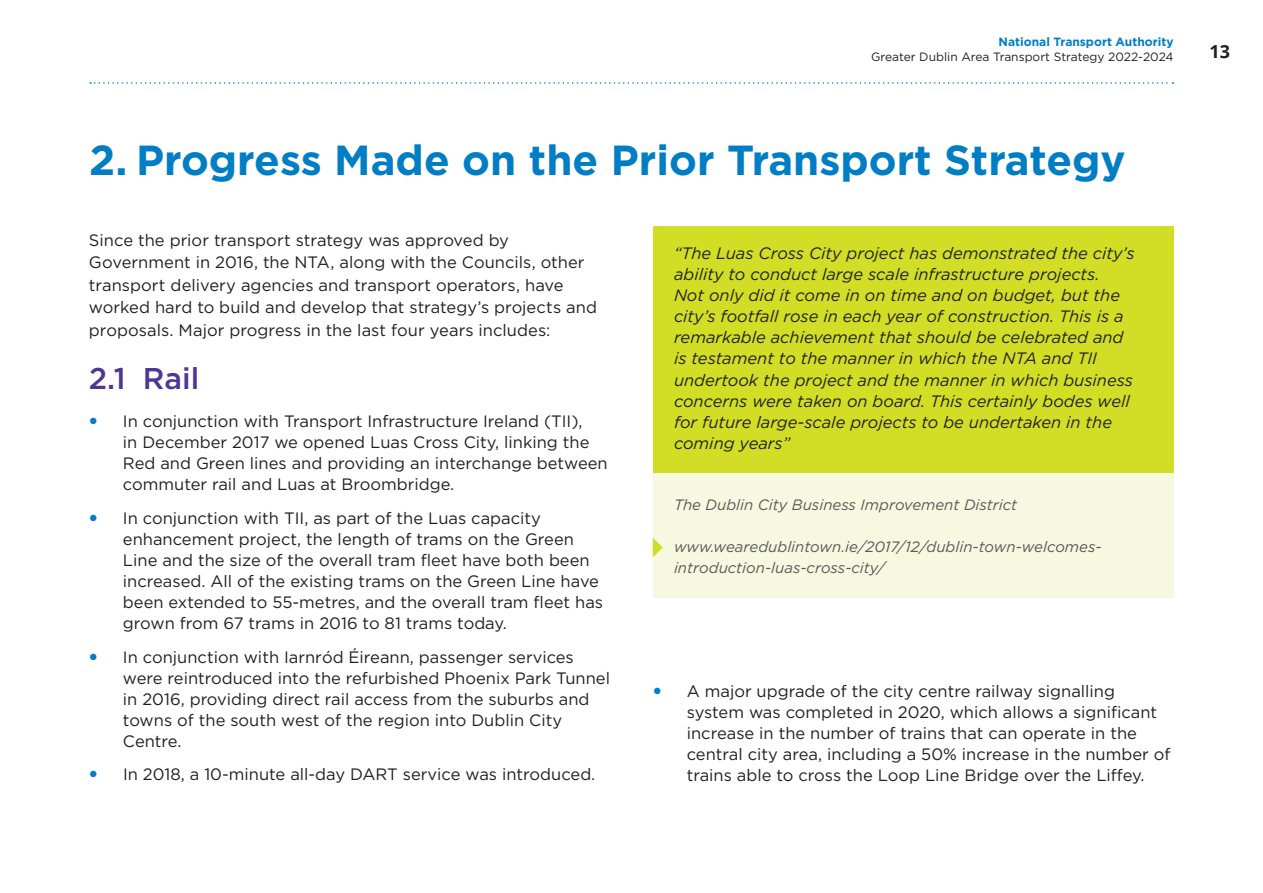
<style>
.page{position:relative;width:1263px;height:893px;background:#fff}
.page>*{position:absolute;margin:0;border:0;box-sizing:border-box;transform-origin:0 0}
.t1{font:700 42px "Gotham Pro";color:#007ec5}
.t2{font:500 30px "Gotham Pro";color:#4e3696}
.t3{font:700 18px "Open Sans";color:#231f20}
.body{font:16.5px/21px "Gotham Pro";color:#231f20}
.quote{font:italic 16.5px/21px "Gotham Pro";color:#231f20}
.quote-2{font:italic 15px/21px "Gotham Pro";color:#57585a}
.t4{font:12px/14.4px "Gotham Pro";color:#231f20;text-align:right}
.s1{font-weight:700;color:#007ec5}
</style>
<div class="page">
<div style="left:653px;top:473px;width:520px;height:125px;background:#f6f9df"></div>
<div style="left:653px;top:226px;width:520px;height:247px;background:#d2dd25"></div>
<svg style="left:653px;top:538px;width:10px;height:20px"></svg>
<svg style="left:90px;top:82px;width:1083px;height:2px"></svg>
<p class="t4" style="left:871px;top:35px;width:304px"><span class="s1">National Transport Authority<br></span>Greater Dublin Area Transport Strategy 2022-2024</p>
<p class="t1" style="left:89px;top:136px;width:1038px">2. Progress Made on the Prior Transport Strategy</p>
<p class="body" style="left:89px;top:229px;width:510px;line-height:22.5px">Since the prior transport strategy was approved by Government in 2016, the NTA, along with the Councils, other transport delivery agencies and transport operators, have worked hard to build and develop that strategy’s projects and proposals. Major progress in the last four years includes:</p>
<p class="t2" style="left:89px;top:361px;width:112px">2.1 Rail</p>
<p class="body" style="left:123px;top:411px;width:486px">In conjunction with Transport Infrastructure Ireland (TII),<br>in December 2017 we opened Luas Cross City, linking the Red and Green lines and providing an interchange between commuter rail and Luas at Broombridge.</p>
<p class="body" style="left:123px;top:507px;width:482px">In conjunction with TII, as part of the Luas capacity enhancement project, the length of trams on the Green Line and the size of the overall tram fleet have both been increased. All of the existing trams on the Green Line have been extended to 55-metres, and the overall tram fleet has grown from 67 trams in 2016 to 81 trams today.</p>
<p class="body" style="left:123px;top:646px;width:489px">In conjunction with Iarnród Éireann, passenger services were reintroduced into the refurbished Phoenix Park Tunnel in 2016, providing direct rail access from the suburbs and towns of the south west of the region into Dublin City Centre.</p>
<p class="body" style="left:123px;top:764px;width:474px">In 2018, a 10-minute all-day DART service was introduced.</p>
<p class="quote" style="left:674px;top:243px;width:462px">“The Luas Cross City project has demonstrated the city’s ability to conduct large scale infrastructure projects.<br>Not only did it come in on time and on budget, but the city’s footfall rose in each year of construction. This is a remarkable achievement that should be celebrated and is testament to the manner in which the NTA and TII undertook the project and the manner in which business concerns were taken on board. This certainly bodes well for future large-scale projects to be undertaken in the coming years”</p>
<p class="quote-2" style="left:674px;top:494px;width:345px">The Dublin City Business Improvement District</p>
<p class="quote-2" style="left:674px;top:536px;width:429px">www.wearedublintown.ie/2017/12/dublin-town-welcomes&shy;introduction-luas-cross-city/</p>
<p class="body" style="left:687px;top:680px;width:485px">A major upgrade of the city centre railway signalling system was completed in 2020, which allows a significant increase in the number of trains that can operate in the central city area, including a 50% increase in the number of trains able to cross the Loop Line Bridge over the Liffey.</p>
<p class="t3" style="left:1209px;top:39px;width:22px">13</p>
</div>
